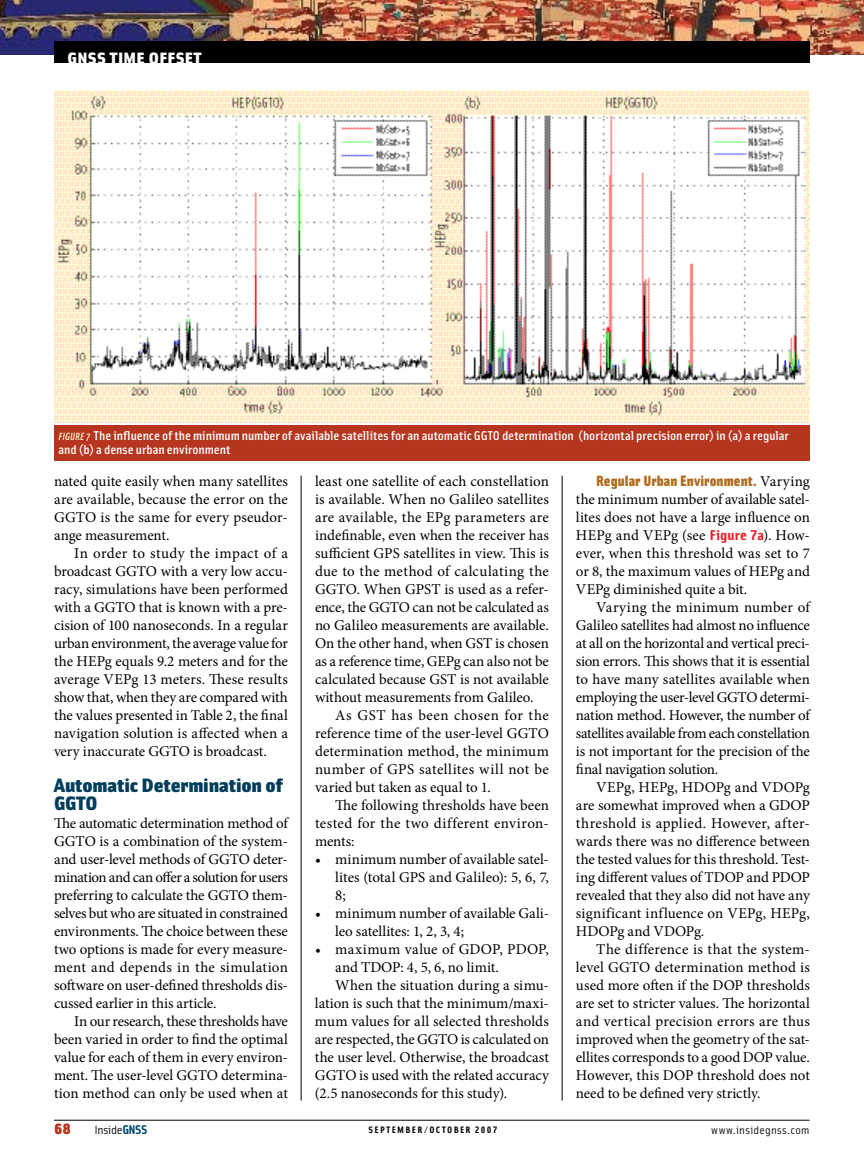
<style>
.page{position:relative;width:864px;height:1161px;background:#fff}
.page>*{position:absolute;margin:0;border:0;box-sizing:border-box;transform-origin:0 0}
.t1{font:19.5px/18px "Solex Black Lining";letter-spacing:-.005em;color:#003d58;scale:1.15 1}
.t2{font:16.5px "Solex Black Lining";letter-spacing:.015em;color:#fff;scale:1.15 1}
.t3{font:15px/18px "Minion Pro";color:#000;text-align:justify}
.t4{font:15px "Solex Black Lining";letter-spacing:.005em;color:#ae6c20}
.t5{font:900 15px "Solex";color:#b5351e;scale:1.15 1}
.t6{font:500 12.75px/13.5px "Solex";letter-spacing:-.005em;color:#fff;scale:1.15 1}
.t7{font:12px "Solex";letter-spacing:-.025em;color:#000;scale:1.15 1}
.t8{font:11.25px "Solex";letter-spacing:.025em;color:#000;scale:1.15 1}
.t9{font:9.3px "Solex Bold Lining";letter-spacing:.125em;color:#000;scale:1.15 1}
.s1{font-style:italic;font-size:10.5px;color:#fcf9cf}
.s2{font-family:"Minion Pro";color:#000}
.s3{font-family:"Solex Bold Lining";font-size:14.25px;color:#ed1c24}
.s4{font-weight:700;font-size:12.75px;color:#00496e}
</style>
<div class="page">
<hr style="left:54px;top:1120px;width:756px;height:1px;background:#000">
<img style="left:0;top:0;width:864px;height:54px">
<div style="left:54px;top:41px;width:756px;height:22px;background:#000"></div>
<img style="left:54px;top:90px;width:756px;height:333px">
<div style="left:54px;top:425px;width:756px;height:36px;background:#b5351e"></div>
<hr style="left:301px;top:476px;width:1px;height:625px;background:#000">
<hr style="left:562px;top:476px;width:1px;height:625px;background:#000">
<p class="t2" style="left:68px;top:46px;width:9px">gnsst</p>
<p class="t2" style="left:118px;top:46px;width:59px">imeoffset</p>
<p class="t6" style="left:58px;top:429px;width:636px"><span class="s1">FIGURE 7</span> The influence of the minimum number of available satellites for an automatic GGTO determination (horizontal precision error) in (a) a regular and (b) a dense urban environment</p>
<p class="t3" style="left:54px;top:472px;width:236px">nated quite easily when many satellites are available, because the error on the GGTO is the same for every pseudor&shy;ange measurement.</p>
<p class="t3" style="left:54px;top:544px;width:236px;text-indent:20px">In order to study the impact of a broadcast GGTO with a very low accu&shy;racy, simulations have been performed with a GGTO that is known with a pre&shy;cision of 100 nanoseconds. In a regular urban environment, the average value for the HEPg equals 9.2 meters and for the average VEPg 13 meters. These results show that, when they are compared with the values presented in Table 2, the final navigation solution is affected when a very inaccurate GGTO is broadcast.</p>
<h1 class="t1" style="left:54px;top:775px;width:201px">Automatic Determination of<br>GGTO</h1>
<p class="t3" style="left:54px;top:814px;width:236px">The automatic determination method of GGTO is a combination of the system&shy;and user-level methods of GGTO deter&shy;mination and can offer a solution for users preferring to calculate the GGTO them&shy;selves but who are situated in constrained environments. The choice between these two options is made for every measure&shy;ment and depends in the simulation software on user-defined thresholds dis&shy;cussed earlier in this article.</p>
<p class="t3" style="left:54px;top:1012px;width:236px;text-indent:20px">In our research, these thresholds have been varied in order to find the optimal value for each of them in every environ&shy;ment. The user-level GGTO determina&shy;tion method can only be used when at</p>
<p class="t3" style="left:315px;top:472px;width:236px">least one satellite of each constellation is available. When no Galileo satellites are available, the EPg parameters are indefinable, even when the receiver has sufficient GPS satellites in view. This is due to the method of calculating the GGTO. When GPST is used as a refer&shy;ence, the GGTO can not be calculated as no Galileo measurements are available.<br>On the other hand, when GST is chosen as a reference time, GEPg can also not be calculated because GST is not available without measurements from Galileo.</p>
<p class="t3" style="left:315px;top:706px;width:235px;text-indent:20px">As GST has been chosen for the reference time of the user-level GGTO determination method, the minimum number of GPS satellites will not be varied but taken as equal to 1.</p>
<p class="t3" style="left:315px;top:796px;width:235px;text-indent:20px">The following thresholds have been tested for the two different environ&shy;ments:</p>
<p class="t3" style="left:335px;top:850px;width:215px;text-indent:-20px">• minimum number of available satel&shy;lites (total GPS and Galileo): 5, 6, 7, 8;</p>
<p class="t3" style="left:335px;top:904px;width:215px;text-indent:-20px">• minimum number of available Gali&shy;leo satellites: 1, 2, 3, 4;</p>
<p class="t3" style="left:315px;top:940px;width:235px">• maximum value of GDOP, PDOP,</p>
<p class="t3" style="left:335px;top:958px;width:165px">and TDOP: 4, 5, 6, no limit.</p>
<p class="t3" style="left:335px;top:976px;width:215px">When the situation during a simu-</p>
<p class="t3" style="left:315px;top:994px;width:235px">lation is such that the minimum/maxi-</p>
<p class="t3" style="left:315px;top:1012px;width:235px">mum values for all selected thresholds</p>
<p class="t3" style="left:315px;top:1030px;width:236px">are respected, the GGTO is calculated on</p>
<p class="t3" style="left:315px;top:1048px;width:235px">the user level. Otherwise, the broadcast</p>
<p class="t3" style="left:315px;top:1066px;width:235px">GGTO is used with the related accuracy</p>
<p class="t3" style="left:315px;top:1084px;width:194px">(2.5 nanoseconds for this study).</p>
<p class="t4" style="left:596px;top:470px;width:215px">Regular Urban Environment. <span class="s2">Varying</span></p>
<p class="t3" style="left:576px;top:490px;width:236px">the minimum number of available satel&shy;lites does not have a large influence on HEPg and VEPg (see <span class="s3">FIGURE 7A</span>). How&shy;ever, when this threshold was set to 7 or 8, the maximum values of HEPg and VEPg diminished quite a bit.</p>
<p class="t3" style="left:576px;top:598px;width:236px;text-indent:20px">Varying the minimum number of Galileo satellites had almost no influence at all on the horizontal and vertical preci&shy;sion errors. This shows that it is essential to have many satellites available when employing the user-level GGTO determi&shy;nation method. However, the number of satellites available from each constellation is not important for the precision of the final navigation solution.</p>
<p class="t3" style="left:576px;top:778px;width:236px;text-indent:20px">VEPg, HEPg, HDOPg and VDOPg are somewhat improved when a GDOP threshold is applied. However, after&shy;wards there was no difference between the tested values for this threshold. Test&shy;ing different values of TDOP and PDOP revealed that they also did not have any significant influence on VEPg, HEPg, HDOPg and VDOPg.</p>
<p class="t3" style="left:576px;top:940px;width:236px;text-indent:20px">The difference is that the system&shy;level GGTO determination method is used more often if the DOP thresholds are set to stricter values. The horizontal and vertical precision errors are thus improved when the geometry of the sat&shy;ellites corresponds to a good DOP value.<br>However, this DOP threshold does not need to be defined very strictly.</p>
<p class="t5" style="left:54px;top:1119px;width:16px">68</p>
<p class="t7" style="left:95px;top:1122px;width:47px">Inside<span class="s4">GNSS</span></p>
<p class="t9" style="left:369px;top:1124px;width:114px">SEPTEMBER/OCTOBER 2007</p>
<p class="t8" style="left:711px;top:1123px;width:87px">www.insidegnss.com</p>
</div>
